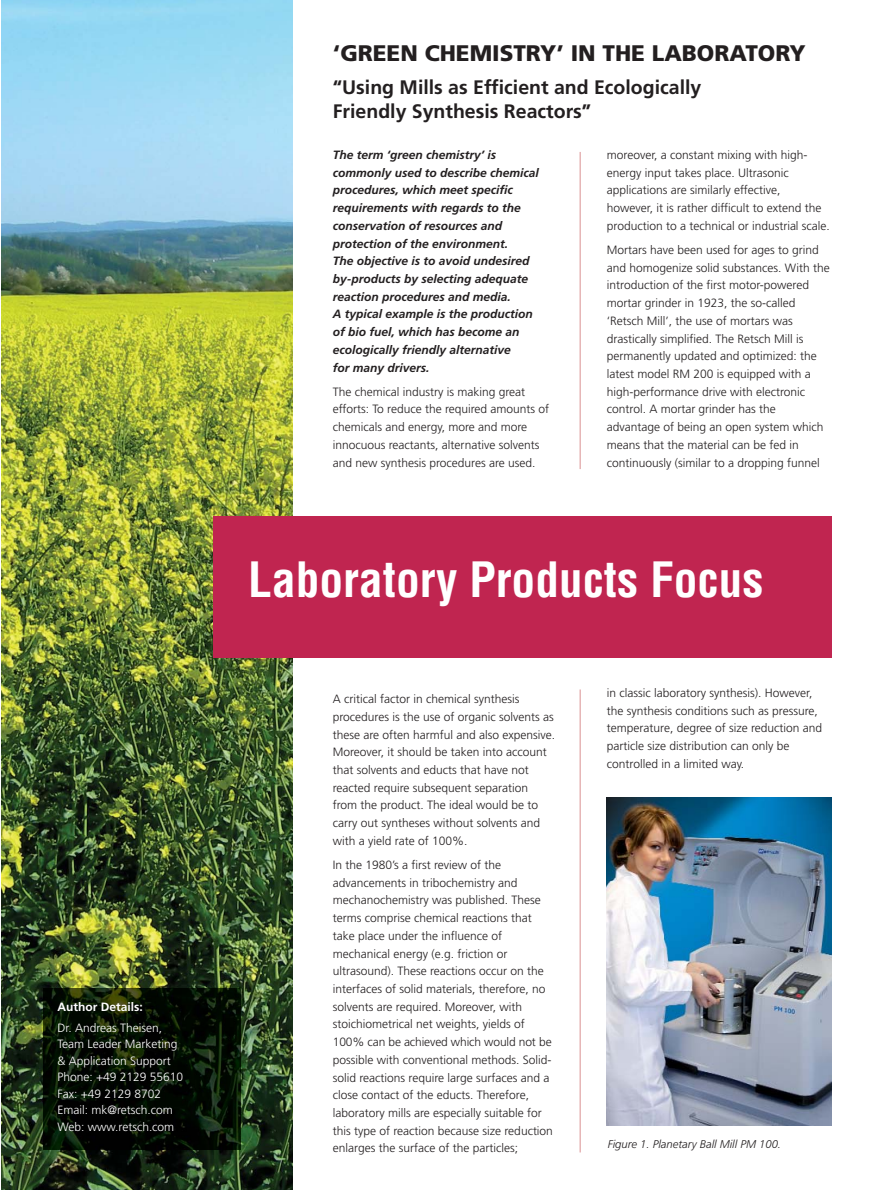
<style>
.page{position:relative;width:894px;height:1190px;background:#fff}
.page>*{position:absolute;margin:0;border:0;box-sizing:border-box;transform-origin:0 0}
.t1{font:700 condensed 47.55px "Helvetica";color:#fff}
.t2{font:900 22.5px "Frutiger";color:#231f20}
.t3{font:700 19.5px/23.4px "Frutiger";color:#231f20}
.t4{font:300 12px/17.7px "Frutiger";color:#231f20}
.t5{font:italic 700 12px/17.7px "Frutiger";color:#231f20}
.t6{font:300 12px/16.5px "Frutiger";color:#fff}
.t7{font:700 12px "Frutiger";color:#fff}
.t8{font:italic 300 11.25px "Frutiger";color:#231f20}
</style>
<div class="page">
<hr style="left:579px;top:152px;width:1px;height:317px;background:#da9192">
<img style="left:1px;top:0;width:291px;height:1189px">
<img style="left:44px;top:988px;width:196px;height:160px">
<div style="left:213px;top:516px;width:618px;height:141px;background:#c02550"></div>
<img style="left:606px;top:797px;width:225px;height:328px">
<hr style="left:579px;top:689px;width:1px;height:463px;background:#da9192">
<p class="t7" style="left:57px;top:1002px;width:87px">Author Details:</p>
<p class="t6" style="left:57px;top:1020px;width:127px">Dr. Andreas Theisen,<br>Team Leader Marketing &amp; Application Support<br>Phone: +49 2129 55610<br>Fax: +49 2129 8702<br>Email: mk@retsch.com<br>Web: www.retsch.com</p>
<h2 class="t2" style="left:333px;top:44px;width:474px">‘GREEN CHEMISTRY’ IN THE LABORATORY</h2>
<h3 class="t3" style="left:333px;top:77px;width:370px">“Using Mills as Efficient and Ecologically<br>Friendly Synthesis Reactors”</h3>
<p class="t5" style="left:333px;top:147px;width:207px">The term ‘green chemistry’ is commonly used to describe chemical procedures, which meet specific requirements with regards to the conservation of resources and protection of the environment.<br>The objective is to avoid undesired by-products by selecting adequate reaction procedures and media.<br>A typical example is the production of bio fuel, which has become an ecologically friendly alternative<br>for many drivers.</p>
<p class="t4" style="left:333px;top:383px;width:218px">The chemical industry is making great efforts: To reduce the required amounts of chemicals and energy, more and more innocuous reactants, alternative solvents and new synthesis procedures are used.</p>
<p class="t4" style="left:606px;top:147px;width:224px">moreover, a constant mixing with high&shy;energy input takes place. Ultrasonic applications are similarly effective,<br>however, it is rather difficult to extend the production to a technical or industrial scale.</p>
<p class="t4" style="left:606px;top:242px;width:224px">Mortars have been used for ages to grind and homogenize solid substances. With the introduction of the first motor-powered mortar grinder in 1923, the so-called ‘Retsch Mill’, the use of mortars was drastically simplified. The Retsch Mill is permanently updated and optimized: the latest model RM 200 is equipped with a high-performance drive with electronic control. A mortar grinder has the advantage of being an open system which means that the material can be fed in continuously (similar to a dropping funnel</p>
<h1 class="t1" style="left:248px;top:561px;width:516px">Laboratory Products Focus</h1>
<p class="t4" style="left:333px;top:691px;width:224px">A critical factor in chemical synthesis procedures is the use of organic solvents as these are often harmful and also expensive.<br>Moreover, it should be taken into account that solvents and educts that have not reacted require subsequent separation from the product. The ideal would be to carry out syntheses without solvents and with a yield rate of 100%.</p>
<p class="t4" style="left:333px;top:856px;width:221px">In the 1980’s a first review of the advancements in tribochemistry and mechanochemistry was published. These terms comprise chemical reactions that take place under the influence of mechanical energy (e.g. friction or ultrasound). These reactions occur on the interfaces of solid materials, therefore, no solvents are required. Moreover, with stoichiometrical net weights, yields of 100% can be achieved which would not be possible with conventional methods. Solid&shy;solid reactions require large surfaces and a close contact of the educts. Therefore, laboratory mills are especially suitable for this type of reaction because size reduction enlarges the surface of the particles;</p>
<p class="t4" style="left:606px;top:684px;width:217px">in classic laboratory synthesis). However, the synthesis conditions such as pressure, temperature, degree of size reduction and particle size distribution can only be controlled in a limited way.</p>
<p class="t8" style="left:607px;top:1138px;width:175px">Figure 1. Planetary Ball Mill PM 100.</p>
</div>
